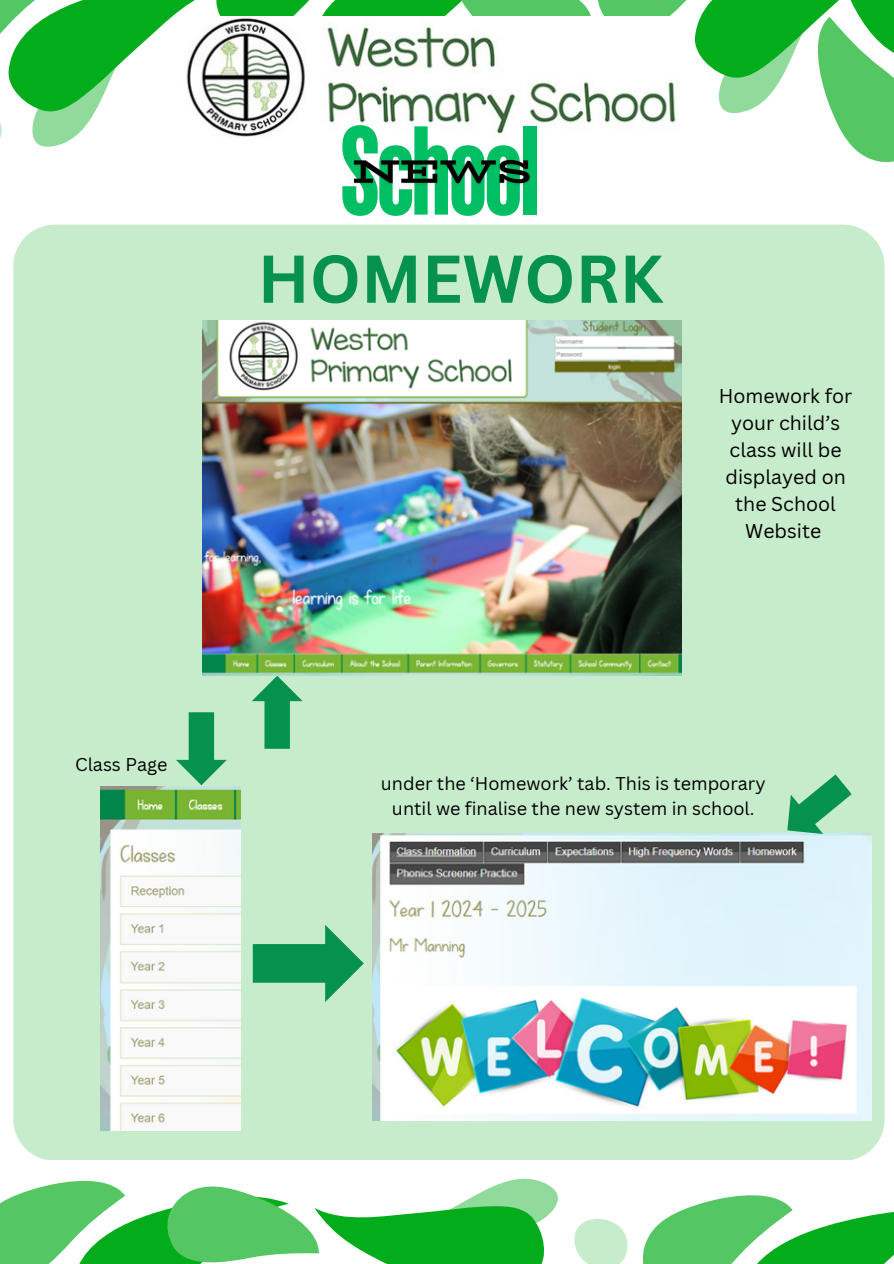
<style>
.page{position:relative;width:894px;height:1264px;background:#fff}
.page>*{position:absolute;margin:0;border:0;box-sizing:border-box;transform-origin:0 0}
.t1{font:700 126px "TT Bluescreens";letter-spacing:-.03em;color:#00bf63}
.t2{font:700 66px "Canva Sans";color:#04924d}
.t3{font:19.5px/27px "Canva Sans";color:#000;text-align:center}
.t4{font:18px/24.8px "Canva Sans";color:#000;text-align:center}
</style>
<div class="page">
<svg style="left:0;top:1112px;width:893px;height:151px"></svg>
<svg style="left:0;top:0;width:893px;height:163px"></svg>
<img style="left:176px;top:17px;width:515px;height:127px">
<div style="left:13px;top:225px;width:871px;height:935px;background:#c7eccc"></div>
<img style="left:101px;top:786px;width:139px;height:344px">
<img style="left:372px;top:833px;width:498px;height:287px">
<svg style="left:252px;top:675px;width:50px;height:73px;background:#64be8c"></svg>
<img style="left:203px;top:320px;width:478px;height:355px">
<svg style="left:787px;top:774px;width:64px;height:60px;background:#68c08f"></svg>
<svg style="left:176px;top:712px;width:51px;height:73px;background:#65bf8c"></svg>
<svg style="left:253px;top:924px;width:111px;height:78px;background:#66bf8d"></svg>
<img style="left:351px;top:146px;width:182px;height:39px">
<p class="t4" style="left:75px;top:751px;width:94px">Class Page</p>
<p class="t1" style="left:340px;top:111px;width:202px">School</p>
<p class="t2" style="left:257px;top:232px;width:407px">HOMEWORK</p>
<p class="t3" style="left:718px;top:382px;width:135px">Homework for your child’s class will be displayed on the School<br>Website</p>
<h2 class="t4" style="left:381px;top:771px;width:386px">under the ‘Homework’ tab. This is temporary until we finalise the new system in school.</h2>
</div>
